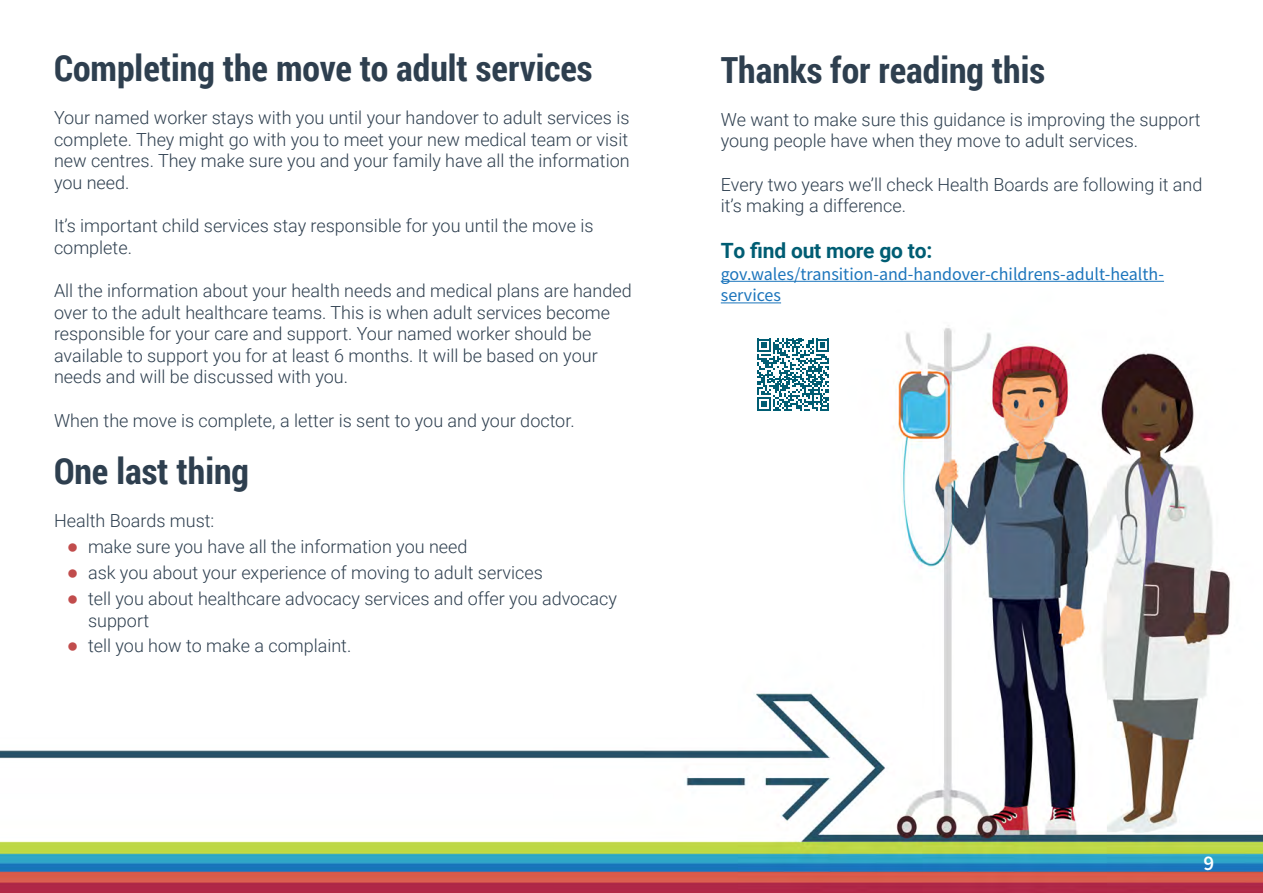
<style>
.page{position:relative;width:1263px;height:893px;background:#fff}
.page>*{position:absolute;margin:0;border:0;box-sizing:border-box;transform-origin:0 0}
.t1{font:700 36px "Roboto Condensed";color:#2e3f4f}
.t2{font:700 21px "Roboto";letter-spacing:-.01em;color:#005d73}
.t3{font:600 21px "Source Sans Pro";color:#fff}
.t4{font:300 18px/21.6px "Roboto";color:#2e3f4f}
.t5{font:18px/21.6px "Source Sans Pro";color:#1c75bc}
.s1{font-family:"Arial";font-weight:700;font-size:19.5px;color:#c14c4c}
</style>
<div class="page">
<img style="left:0;top:280px;width:1263px;height:613px">
<hr style="left:721px;top:281px;width:443px;height:1px;background:#1c75bc">
<hr style="left:721px;top:302px;width:60px;height:1px;background:#1c75bc">
<svg style="left:757px;top:339px;width:72px;height:72px"></svg>
<p class="t1" style="left:54px;top:43px;width:540px">Completing the move to adult services</p>
<p class="t4" style="left:54px;top:106px;width:577px;text-align:justify">Your named worker stays with you until your handover to adult services is complete. They might go with you to meet your new medical team or visit new centres. They make sure you and your family have all the information you need.</p>
<p class="t4" style="left:54px;top:214px;width:541px">It’s important child services stay responsible for you until the move is complete.</p>
<p class="t4" style="left:54px;top:279px;width:579px">All the information about your health needs and medical plans are handed over to the adult healthcare teams. This is when adult services become responsible for your care and support. Your named worker should be available to support you for at least 6 months. It will be based on your needs and will be discussed with you.</p>
<p class="t4" style="left:54px;top:409px;width:522px">When the move is complete, a letter is sent to you and your doctor.</p>
<p class="t1" style="left:54px;top:446px;width:197px">One last thing</p>
<p class="t4" style="left:54px;top:510px;width:162px">Health Boards must:</p>
<p class="t4" style="left:67px;top:535px;width:402px"><span class="s1">●</span> make sure you have all the information you need</p>
<p class="t4" style="left:67px;top:561px;width:478px"><span class="s1">●</span> ask you about your experience of moving to adult services</p>
<p class="t4" style="left:88px;top:587px;width:530px;text-indent:-21px"><span class="s1">●</span> tell you about healthcare advocacy services and offer you advocacy support</p>
<p class="t4" style="left:67px;top:635px;width:286px"><span class="s1">●</span> tell you how to make a complaint.</p>
<p class="t1" style="left:721px;top:45px;width:326px">Thanks for reading this</p>
<p class="t4" style="left:721px;top:108px;width:481px">We want to make sure this guidance is improving the support young people have when they move to adult services.</p>
<p class="t4" style="left:721px;top:173px;width:483px">Every two years we’ll check Health Boards are following it and it’s making a difference.</p>
<p class="t2" style="left:721px;top:236px;width:213px">To find out more go to:</p>
<p class="t5" style="left:721px;top:263px;width:445px">gov.wales/transition-and-handover-childrens-adult-health&shy;services</p>
<p class="t3" style="left:1203px;top:849px;width:12px">9</p>
</div>
